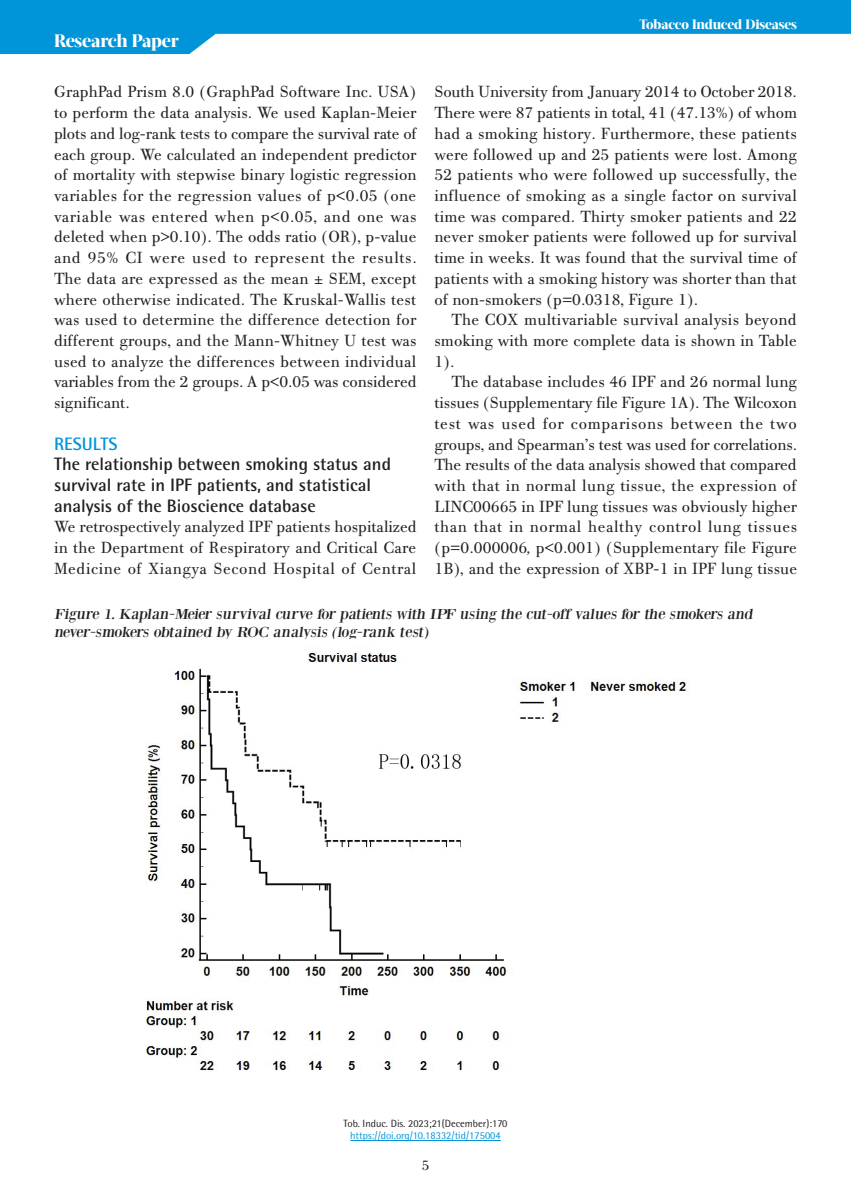
<style>
.page{position:relative;width:851px;height:1191px;background:#fff}
.page>*{position:absolute;margin:0;border:0;box-sizing:border-box;transform-origin:0 0}
.t1{font:700 18px/20.7px "Rotis Semi Sans Hel";color:#231f20}
.t2{font:800 18px "Acta Display W04";letter-spacing:-.01em;color:#fff}
.t3{font:700 18px "Rotis Semi Sans Hel";color:#0095d9}
.t4{font:17.25px/20.7px "PF Bodoni Text";color:#231f20;text-align:justify}
.t5{font:15px/18px "Bodoni XT";color:#231f20;scale:1.1 1}
.t6{font:15px "PF Bodoni Text";color:#231f20}
.t7{font:800 13.5px "Acta Display W04";letter-spacing:-.01em;color:#fff}
.t8{font:10.5px "Rotis Semi Sans Hel";color:#231f20}
.t9{font:10.5px "Rotis Semi Sans Hel";color:#0095d9}
.s1{font-style:italic}
.s2{font-family:"Georgia";font-size:15px}
</style>
<div class="page">
<svg style="left:0;top:0;width:850px;height:54px;fill:#0095d9"></svg>
<hr style="left:350px;top:1140px;width:150px;height:1px;background:#0095d9">
<img style="left:146px;top:652px;width:542px;height:418px">
<p class="t2" style="left:54px;top:30px;width:126px">Research Paper</p>
<p class="t7" style="left:639px;top:17px;width:159px">Tobacco Induced Diseases</p>
<p class="t4" style="left:434px;top:82px;width:364px">South University from January 2014 to October 2018.<br>There were 87 patients in total, 41 (47.13%) of whom had a smoking history. Furthermore, these patients were followed up and 25 patients were lost. Among 52 patients who were followed up successfully, the influence of smoking as a single factor on survival time was compared. Thirty smoker patients and 22 never smoker patients were followed up for survival time in weeks. It was found that the survival time of patients with a smoking history was shorter than that of non-smokers (p=0.0318, Figure 1).</p>
<p class="t4" style="left:434px;top:310px;width:364px;text-indent:17px">The COX multivariable survival analysis beyond smoking with more complete data is shown in Table 1).</p>
<p class="t4" style="left:434px;top:372px;width:364px;text-indent:17px">The database includes 46 IPF and 26 normal lung tissues (Supplementary file Figure 1A). The Wilcoxon test was used for comparisons between the two groups, and Spearman’s test was used for correlations.<br>The results of the data analysis showed that compared with that in normal lung tissue, the expression of LINC00665 in IPF lung tissues was obviously higher than that in normal healthy control lung tissues (p=0.000006<span class="s1">,</span> p&lt;0.001) (Supplementary file Figure 1B), and the expression of XBP-1 in IPF lung tissue</p>
<p class="t5" style="left:54px;top:604px;width:639px">Figure 1. Kaplan-Meier survival curve for patients with IPF using the cut-off values for the smokers and never-smokers obtained by ROC analysis (log-rank test)</p>
<p class="t4" style="left:54px;top:82px;width:364px">GraphPad Prism 8.0 (GraphPad Software Inc. USA) to perform the data analysis. We used Kaplan-Meier plots and log-rank tests to compare the survival rate of each group. We calculated an independent predictor of mortality with stepwise binary logistic regression variables for the regression values of p&lt;0.05 (one variable was entered when p&lt;0.05, and one was deleted when p&gt;0.10). The odds ratio (OR), p-value and 95% CI were used to represent the results.<br>The data are expressed as the mean <span class="s2">±</span> SEM, except where otherwise indicated. The Kruskal-Wallis test was used to determine the difference detection for different groups, and the Mann-Whitney U test was used to analyze the differences between individual variables from the 2 groups. A p&lt;0.05 was considered significant.</p>
<p class="t3" style="left:54px;top:432px;width:65px">RESULTS</p>
<p class="t1" style="left:54px;top:453px;width:338px">The relationship between smoking status and survival rate in IPF patients, and statistical analysis of the Bioscience database</p>
<p class="t4" style="left:54px;top:517px;width:364px">We retrospectively analyzed IPF patients hospitalized in the Department of Respiratory and Critical Care Medicine of Xiangya Second Hospital of Central</p>
<p class="t8" style="left:343px;top:1116px;width:165px">Tob. Induc. Dis. 2023;21(December):170</p>
<p class="t9" style="left:350px;top:1129px;width:152px">https://doi.org/10.18332/tid/175004</p>
<p class="t6" style="left:421px;top:1156px;width:9px">5</p>
</div>
